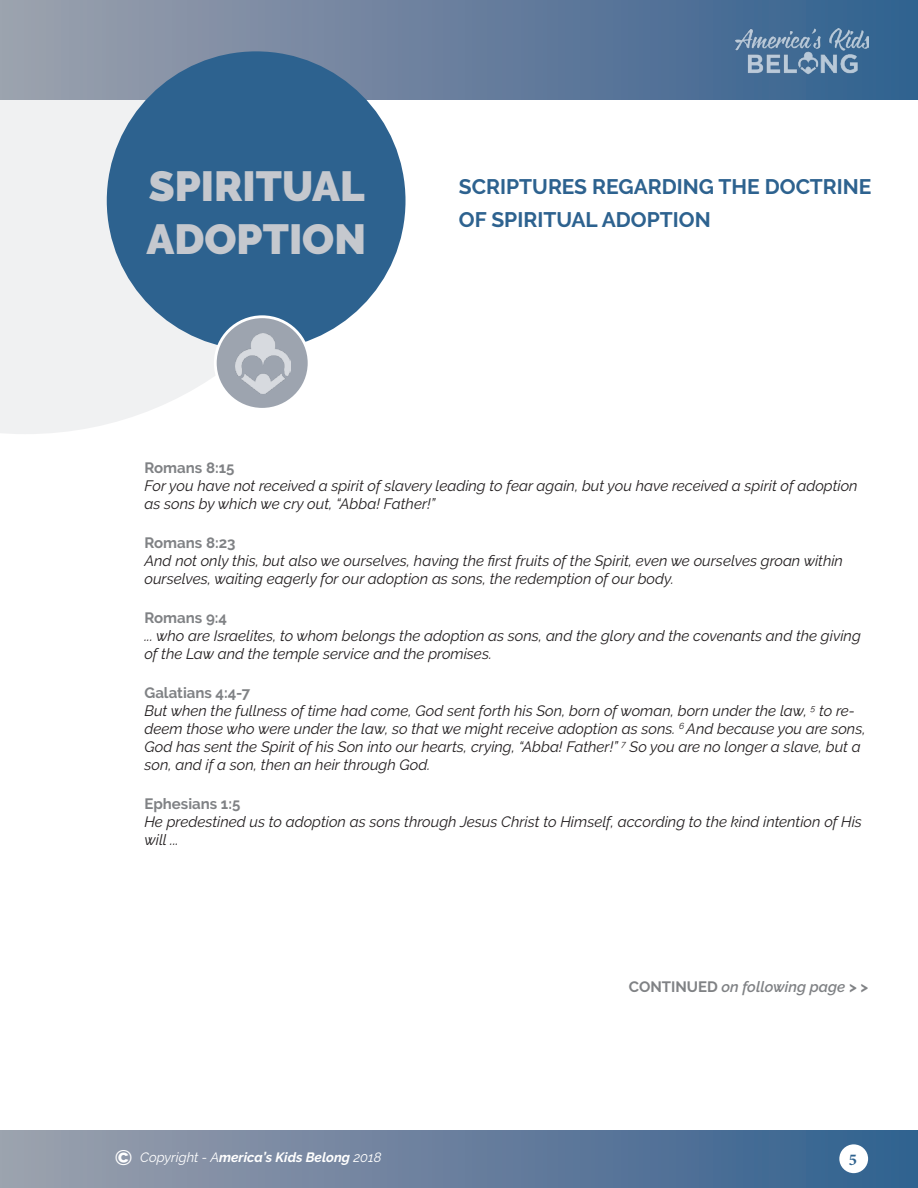
<style>
.page{position:relative;width:918px;height:1188px;background:#fff}
.page>*{position:absolute;margin:0;border:0;box-sizing:border-box;transform-origin:0 0}
.t1{font:900 42px/52.5px "Raleway";color:#c5c8ce}
.t2{font:700 21px "Raleway";color:#2d628f}
.t3{font:700 16.5px "Minion Pro";color:#2e628f}
.t4{font:italic 15px/18px "Raleway";color:#231f20}
.SubHead_Gray{font:700 15px "Raleway";color:#808285}
.SubHead_Gray-2{font:italic 600 15px "Raleway";color:#808285}
.t5{font:italic 700 13.5px "Raleway";color:#fff}
.s1{font-weight:700;font-style:normal}
.s2{font-style:normal;font-size:21px}
.s3{font-weight:400}
</style>
<div class="page">
<svg style="left:0;top:100px;width:355px;height:334px;fill:#f0f1f2"></svg>
<div style="left:0;top:0;width:918px;height:100px;background:linear-gradient(to right,#9ea0ad,#32608f)"></div>
<div style="left:107px;top:51px;width:299px;height:299px;background:#2d628f;border-radius:50%"></div>
<div style="left:0;top:1131px;width:918px;height:57px;background:linear-gradient(to right,#9ea0ad,#32608f)"></div>
<div style="left:839px;top:1144px;width:29px;height:29px;background:#fff;border-radius:50%"></div>
<img style="left:736px;top:29px;width:132px;height:45px">
<div style="left:214px;top:315px;width:96px;height:96px;border:6px solid #fff;border-radius:50%"></div>
<div style="left:217px;top:318px;width:91px;height:90px;background:#9da4af;border-radius:50%"></div>
<img style="left:236px;top:334px;width:54px;height:59px">
<p class="t1" style="left:146px;top:160px;width:221px">SPIRITUAL<br>ADOPTION</p>
<p class="t2" style="left:459px;top:174px;width:414px">SCRIPTURES REGARDING THE DOCTRINE</p>
<p class="t2" style="left:459px;top:207px;width:253px">OF SPIRITUAL ADOPTION</p>
<p class="SubHead_Gray" style="left:144px;top:459px;width:92px">Romans 8:15</p>
<p class="t4" style="left:144px;top:476px;width:715px">For you have not received a spirit of slavery leading to fear again, but you have received a spirit of adoption as sons by which we cry out, “Abba! Father!”</p>
<p class="SubHead_Gray" style="left:144px;top:534px;width:93px">Romans 8:23</p>
<p class="t4" style="left:144px;top:551px;width:700px">And not only this, but also we ourselves, having the first fruits of the Spirit, even we ourselves groan within ourselves, waiting eagerly for our adoption as sons, the redemption of our body.</p>
<p class="SubHead_Gray" style="left:144px;top:609px;width:84px">Romans 9:4</p>
<p class="t4" style="left:144px;top:626px;width:718px">... who are Israelites, to whom belongs the adoption as sons, and the glory and the covenants and the giving of the Law and the temple service and the promises.</p>
<p class="SubHead_Gray" style="left:144px;top:684px;width:107px">Galatians 4:4-7</p>
<p class="t4" style="left:144px;top:701px;width:723px">But when the fullness of time had come, God sent forth his Son, born of woman, born under the law, <sup>5</sup> to re&shy;deem those who were under the law, so that we might receive adoption as sons. <sup>6</sup> And because you are sons, God has sent the Spirit of his Son into our hearts, crying, “Abba! Father!” <sup>7</sup> So you are no longer a slave, but a son, and if a son, then an heir through God.</p>
<p class="SubHead_Gray" style="left:144px;top:795px;width:97px">Ephesians 1:5</p>
<p class="t4" style="left:144px;top:812px;width:719px">He predestined us to adoption as sons through Jesus Christ to Himself, according to the kind intention of His will ...</p>
<p class="SubHead_Gray-2" style="left:629px;top:978px;width:241px"><span class="s1">CONTINUED</span> on following page <span class="s1">&gt; &gt;</span></p>
<p class="t5" style="left:115px;top:1150px;width:268px"><span class="s2">©</span> <span class="s3">Copyright - A</span>merica’s Kids Belong <span class="s3">2018</span></p>
<p class="t3" style="left:849px;top:1148px;width:10px">5</p>
</div>
